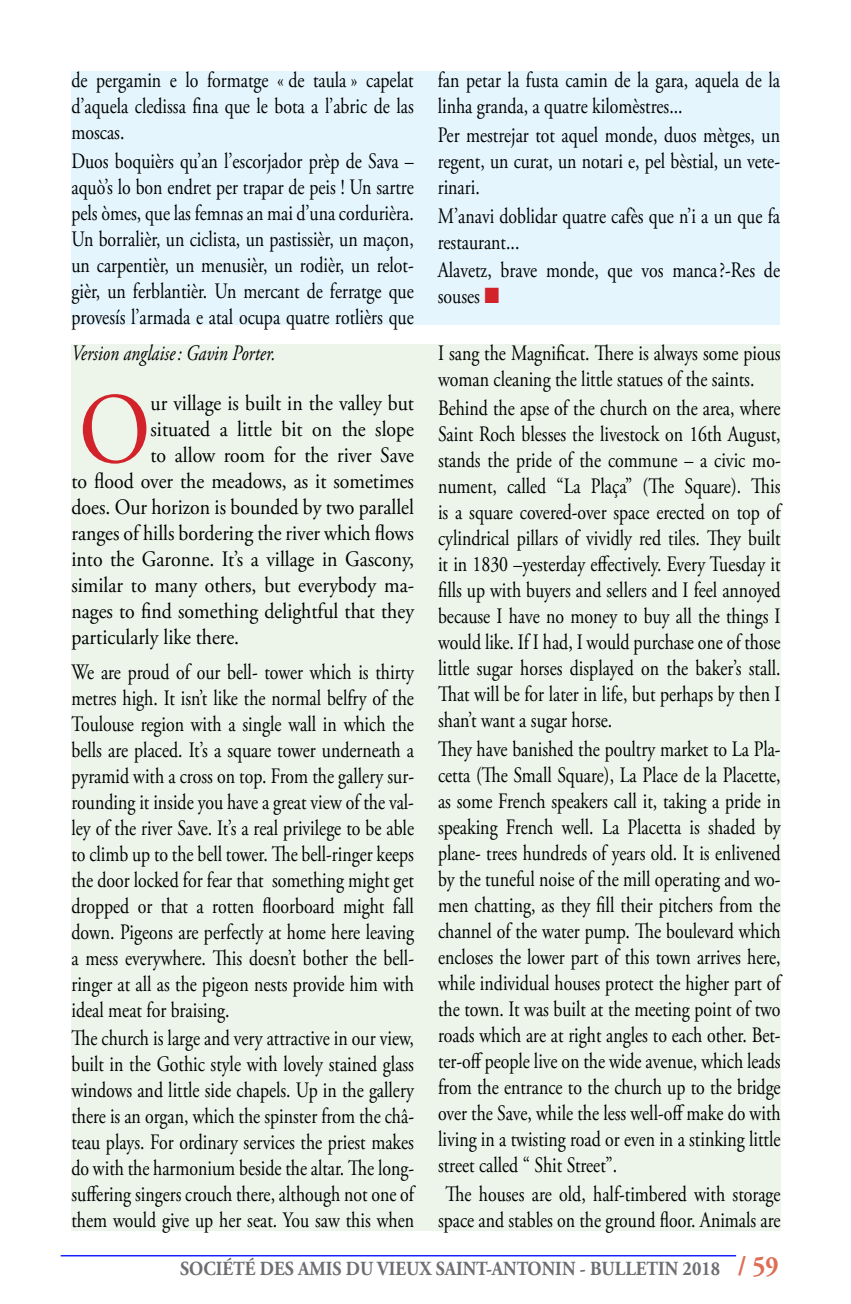
<style>
.page{position:relative;width:851px;height:1304px;background:#fff}
.page>*{position:absolute;margin:0;border:0;box-sizing:border-box;transform-origin:0 0}
.t1{font:100.4px "Adobe Garamond Pro";color:#d2232a;scale:.9 1}
.t2{font:22px/26px "Adobe Garamond Pro";color:#000;text-align:justify;scale:.81 1}
.t3{font:22px "Adobe Garamond Pro";color:#000;scale:.9 1}
.t4{font:italic 22px "Adobe Garamond Pro";color:#000;scale:.81 1}
.t5{font:700 20px "Adobe Garamond Pro";color:#6d6e71;scale:.9 1}
.s1{color:#d2232a}
.s2{font-size:28px;color:#dd6d54}
</style>
<div class="page">
<hr style="left:61px;top:1255px;width:675px;height:1px;background:#1922fb">
<div style="left:71px;top:71px;width:709px;height:254px;background:#e4f5fd"></div>
<div style="left:71px;top:344px;width:709px;height:886px;background:#edf5eb"></div>
<p class="t2" style="left:71px;top:68px;width:424px">de pergamin e lo formatge « de taula » capelat d’aquela cledissa fina que le bota a l’abric de las moscas.</p>
<p class="t2" style="left:71px;top:148px;width:424px">Duos boquièrs qu’an l’escorjador prèp de Sava – aquò’s lo bon endret per trapar de peis ! Un sartre pels òmes, que las femnas an mai d’una cordurièra.<br>Un borralièr, un ciclista, un pastissièr, un maçon, un carpentièr, un menusièr, un rodièr, un relot&shy;gièr, un ferblantièr. Un mercant de ferratge que provesís l’armada e atal ocupa quatre rotlièrs que</p>
<p class="t4" style="left:71px;top:340px;width:253px">Version anglaise: Gavin Porter.</p>
<h1 class="t1" style="left:79px;top:370px;width:81px">O</h1>
<p class="t3" style="left:150px;top:390px;width:294px">ur village is built in the valley but</p>
<p class="t3" style="left:150px;top:416px;width:294px">situated a little bit on the slope</p>
<p class="t3" style="left:150px;top:442px;width:294px">to allow room for the river Save</p>
<p class="t3" style="left:71px;top:468px;width:382px">to flood over the meadows, as it sometimes</p>
<p class="t3" style="left:71px;top:494px;width:382px">does. Our horizon is bounded by two parallel</p>
<p class="t3" style="left:71px;top:520px;width:382px">ranges of hills bordering the river which flows</p>
<p class="t3" style="left:71px;top:546px;width:382px">into the Garonne. It’s a village in Gascony,</p>
<p class="t3" style="left:71px;top:572px;width:382px">similar to many others, but everybody ma-</p>
<p class="t3" style="left:71px;top:598px;width:382px">nages to find something delightful that they</p>
<p class="t3" style="left:71px;top:624px;width:188px">particularly like there.</p>
<p class="t2" style="left:71px;top:659px;width:424px">We are proud of our bell- tower which is thirty metres high. It isn’t like the normal belfry of the Toulouse region with a single wall in which the bells are placed. It’s a square tower underneath a pyramid with a cross on top. From the gallery sur&shy;rounding it inside you have a great view of the val&shy;ley of the river Save. It’s a real privilege to be able to climb up to the bell tower. The bell-ringer keeps the door locked for fear that something might get dropped or that a rotten floorboard might fall down. Pigeons are perfectly at home here leaving a mess everywhere. This doesn’t bother the bell&shy;ringer at all as the pigeon nests provide him with ideal meat for braising.</p>
<p class="t2" style="left:71px;top:1026px;width:424px">The church is large and very attractive in our view, built in the Gothic style with lovely stained glass windows and little side chapels. Up in the gallery there is an organ, which the spinster from the châ&shy;teau plays. For ordinary services the priest makes do with the harmonium beside the altar. The long&shy;suffering singers crouch there, although not one of them would give up her seat. You saw this when</p>
<p class="t2" style="left:437px;top:68px;width:424px">fan petar la fusta camin de la gara, aquela de la linha granda, a quatre kilomèstres...</p>
<p class="t2" style="left:437px;top:123px;width:424px">Per mestrejar tot aquel monde, duos mètges, un regent, un curat, un notari e, pel bèstial, un vete&shy;rinari.</p>
<p class="t2" style="left:437px;top:203px;width:424px">M’anavi doblidar quatre cafès que n’i a un que fa restaurant...</p>
<p class="t2" style="left:437px;top:258px;width:424px">Alavetz, brave monde, que vos manca ?-Res de souses <span class="s1">■</span></p>
<p class="t2" style="left:438px;top:341px;width:424px">I sang the Magnificat. There is always some pious woman cleaning the little statues of the saints.</p>
<p class="t2" style="left:438px;top:396px;width:424px">Behind the apse of the church on the area, where Saint Roch blesses the livestock on 16th August, stands the pride of the commune – a civic mo&shy;nument, called “La Plaça” (The Square). This is a square covered-over space erected on top of cylindrical pillars of vividly red tiles. They built it in 1830 –yesterday effectively. Every Tuesday it fills up with buyers and sellers and I feel annoyed because I have no money to buy all the things I would like. If I had, I would purchase one of those little sugar horses displayed on the baker’s stall.<br>That will be for later in life, but perhaps by then I shan’t want a sugar horse.</p>
<p class="t2" style="left:438px;top:737px;width:424px">They have banished the poultry market to La Pla&shy;cetta (The Small Square), La Place de la Placette, as some French speakers call it, taking a pride in speaking French well. La Placetta is shaded by plane- trees hundreds of years old. It is enlivened by the tuneful noise of the mill operating and wo&shy;men chatting, as they fill their pitchers from the channel of the water pump. The boulevard which encloses the lower part of this town arrives here, while individual houses protect the higher part of the town. It was built at the meeting point of two roads which are at right angles to each other. Bet&shy;ter-off people live on the wide avenue, which leads from the entrance to the church up to the bridge over the Save, while the less well-off make do with living in a twisting road or even in a stinking little street called “ Shit Street”.</p>
<p class="t2" style="left:438px;top:1182px;width:424px;text-align:center">The houses are old, half-timbered with storage space and stables on the ground floor. Animals are</p>
<p class="t5" style="left:180px;top:1257px;width:666px">SOCIÉTÉ DES AMIS DU VIEUX SAINT-ANTONIN - BULLETIN 2018 <span class="s2">/ 59</span></p>
</div>
